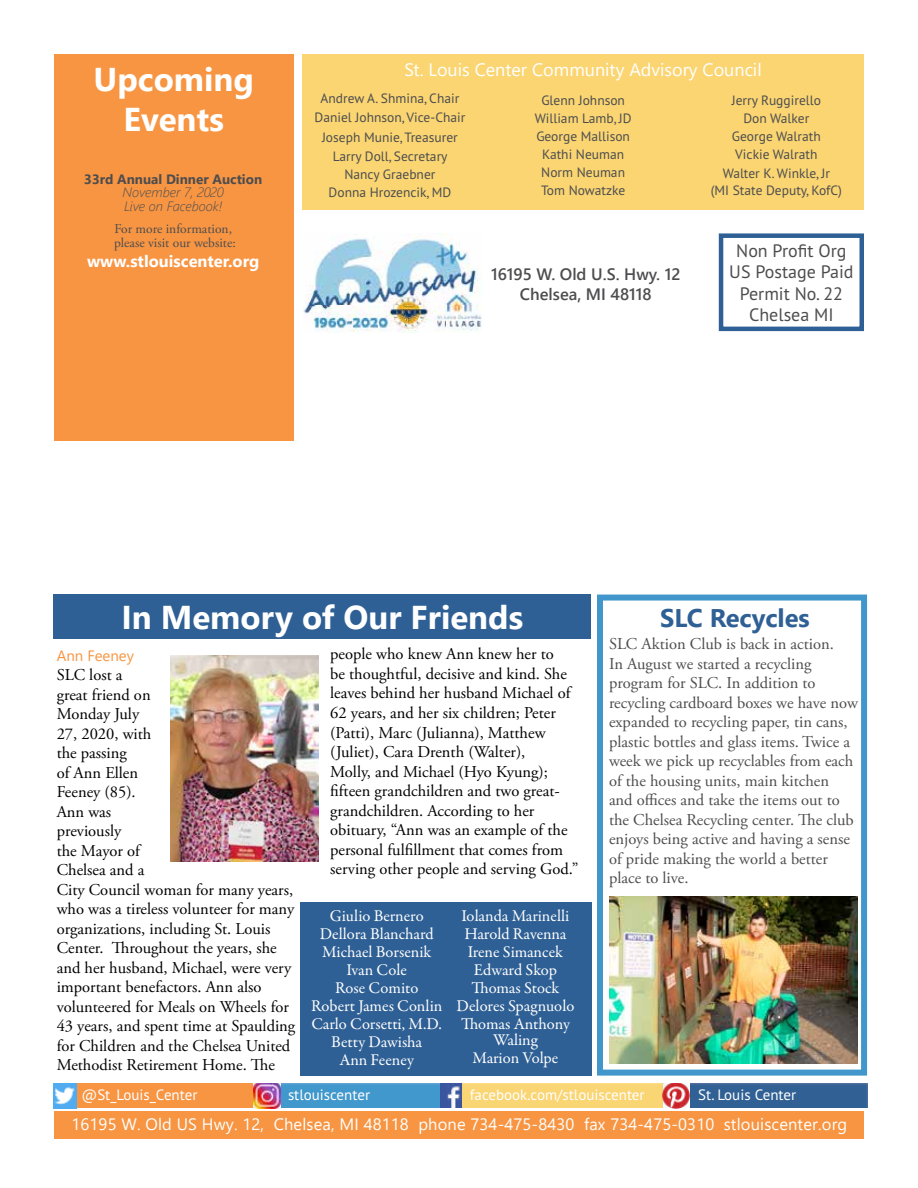
<style>
.page{position:relative;width:918px;height:1188px;background:#fff}
.page>*{position:absolute;margin:0;border:0;box-sizing:border-box;transform-origin:0 0}
.t1{font:700 33px/39.6px "Segoe UI";color:#fff;text-align:center}
.t2{font:700 25.5px "Segoe UI";color:#2f6095}
.t3{font:18px/21.6px "PT Sans";color:#4d4d4f;text-align:center}
.t4{font:18px "Segoe UI";color:#fff}
.t5{font:16.5px/19.5px "Adobe Garamond Pro";color:#000}
.t6{font:16.5px/19.5px "Adobe Garamond Pro";color:#4d4d4f}
.t7{font:16.5px/18px "Garamond Premr Pro";letter-spacing:-.005em;color:#fff;text-align:center}
.t8{font:16.5px "Segoe UI";letter-spacing:.01em;color:#fff}
.t9{font:600 16.5px/19.8px "Segoe UI";color:#4d4d4f;text-align:center}
.t10{font:700 16.5px "Segoe UI";color:#fff}
.t11{font:15px "PT Sans";color:#fff}
.t12{font:15px "Segoe UI";color:#f79542}
.t13{font:13.5px/18px "PT Sans";color:#4d4d4f;text-align:center}
.t14{font:13.5px/13.5px "Adobe Garamond Pro";color:#4d4d4f}
.t15{font:italic 300 13.5px/13.5px "Segoe UI";color:#4d4d4f}
.t16{font:700 13.5px "Segoe UI";color:#4d4d4f}
</style>
<div class="page">
<div style="left:54px;top:54px;width:239px;height:387px;background:#f79542"></div>
<div style="left:719px;top:233px;width:145px;height:98px;border:4px solid #2f6095"></div>
<div style="left:55px;top:1111px;width:809px;height:27px;background:#f79542"></div>
<div style="left:302px;top:54px;width:562px;height:156px;background:#fad572"></div>
<img style="left:76px;top:1084px;width:791px;height:24px">
<div style="left:301px;top:902px;width:291px;height:174px;background:#2f6095"></div>
<div style="left:54px;top:595px;width:537px;height:44px;background:#2f6095"></div>
<div style="left:597px;top:595px;width:270px;height:481px;border:6px solid #4197cb"></div>
<img style="left:440px;top:1083px;width:21px;height:25px">
<img style="left:53px;top:1083px;width:23px;height:25px">
<svg style="left:280px;top:1084px;width:1px;height:24px"></svg>
<img style="left:254px;top:1083px;width:26px;height:25px">
<img style="left:663px;top:1083px;width:26px;height:25px">
<img style="left:170px;top:656px;width:148px;height:205px">
<img style="left:303px;top:233px;width:178px;height:100px">
<img style="left:609px;top:896px;width:248px;height:168px">
<p class="t4" style="left:405px;top:52px;width:359px">St. Louis Center Community Advisory Council</p>
<h1 class="t1" style="left:94px;top:57px;width:162px">Upcoming<br>Events</h1>
<p class="t13" style="left:315px;top:88px;width:152px;line-height:19.5px">Andrew A. Shmina, Chair<br>Daniel Johnson, Vice-Chair<br>Joseph Munie, Treasurer<br>Larry Doll, Secretary</p>
<p class="t13" style="left:329px;top:165px;width:124px">Nancy Graebner<br>Donna Hrozencik, MD</p>
<p class="t13" style="left:535px;top:91px;width:98px">Glenn Johnson<br>William Lamb, JD<br>George Mallison<br>Kathi Neuman<br>Norm Neuman<br>Tom Nowatzke</p>
<p class="t13" style="left:732px;top:91px;width:91px">Jerry Ruggirello<br>Don Walker<br>George Walrath<br>Vickie Walrath</p>
<p class="t13" style="left:711px;top:165px;width:133px;line-height:16.2px">Walter K. Winkle, Jr<br>(MI State Deputy, KofC)</p>
<p class="t16" style="left:84px;top:166px;width:179px">33rd Annual Dinner Auction</p>
<p class="t15" style="left:123px;top:184px;width:103px">November 7, 2020<br>Live on Facebook!</p>
<p class="t14" style="left:114px;top:223px;width:123px">For more information, please visit our website:</p>
<p class="t10" style="left:87px;top:245px;width:174px">www.stlouiscenter.org</p>
<p class="t3" style="left:729px;top:239px;width:126px">Non Profit Org<br>US Postage Paid<br>Permit No. 22<br>Chelsea MI</p>
<p class="t9" style="left:491px;top:263px;width:191px">16195 W. Old U.S. Hwy. 12<br>Chelsea, MI 48118</p>
<h1 class="t1" style="left:121px;top:595px;width:403px">In Memory of Our Friends</h1>
<p class="t12" style="left:57px;top:641px;width:79px">Ann Feeney</p>
<p class="t5" style="left:57px;top:666px;width:240px">SLC lost a<br>great friend on<br>Monday July<br>27, 2020, with<br>the passing<br>of Ann Ellen<br>Feeney (85).<br>Ann was<br>previously<br>the Mayor of<br>Chelsea and a<br>City Council woman for many years, who was a tireless volunteer for many organizations, including St. Louis<br>Center. Throughout the years, she and her husband, Michael, were very important benefactors. Ann also volunteered for Meals on Wheels for<br>43 years, and spent time at Spaulding for Children and the Chelsea United<br>Methodist Retirement Home. The</p>
<p class="t5" style="left:330px;top:645px;width:250px">people who knew Ann knew her to<br>be thoughtful, decisive and kind. She leaves behind her husband Michael of 62 years, and her six children; Peter (Patti), Marc (Julianna), Matthew (Juliet), Cara Drenth (Walter),<br>Molly, and Michael (Hyo Kyung); fifteen grandchildren and two great&shy;grandchildren. According to her obituary, “Ann was an example of the personal fulfillment that comes from serving other people and serving God.”</p>
<p class="t7" style="left:311px;top:907px;width:133px">Giulio Bernero<br>Dellora Blanchard<br>Michael Borsenik<br>Ivan Cole<br>Rose Comito<br>Robert James Conlin<br>Carlo Corsetti, M.D.<br>Betty Dawisha<br>Ann Feeney</p>
<p class="t7" style="left:457px;top:907px;width:119px">Iolanda Marinelli<br>Harold Ravenna<br>Irene Simancek<br>Edward Skop<br>Thomas Stock<br>Delores Spagnuolo<br>Thomas Anthony</p>
<p class="t7" style="left:472px;top:1032px;width:87px">Waling<br>Marion Volpe</p>
<h2 class="t2" style="left:660px;top:594px;width:151px">SLC Recycles</h2>
<p class="t6" style="left:609px;top:635px;width:250px">SLC Aktion Club is back in action.<br>In August we started a recycling program for SLC. In addition to recycling cardboard boxes we have now expanded to recycling paper, tin cans, plastic bottles and glass items. Twice a week we pick up recyclables from each of the housing units, main kitchen<br>and offices and take the items out to the Chelsea Recycling center. The club enjoys being active and having a sense of pride making the world a better place to live.</p>
<p class="t11" style="left:81px;top:1085px;width:118px">@St_Louis_Center</p>
<p class="t11" style="left:288px;top:1085px;width:84px">stlouiscenter</p>
<p class="t11" style="left:470px;top:1085px;width:176px">facebook.com/stlouiscenter</p>
<p class="t11" style="left:698px;top:1085px;width:100px">St. Louis Center</p>
<p class="t8" style="left:71px;top:1108px;width:777px">16195 W. Old US Hwy. 12, Chelsea, MI 48118 phone 734-475-8430 fax 734-475-0310 stlouiscenter.org</p>
</div>
